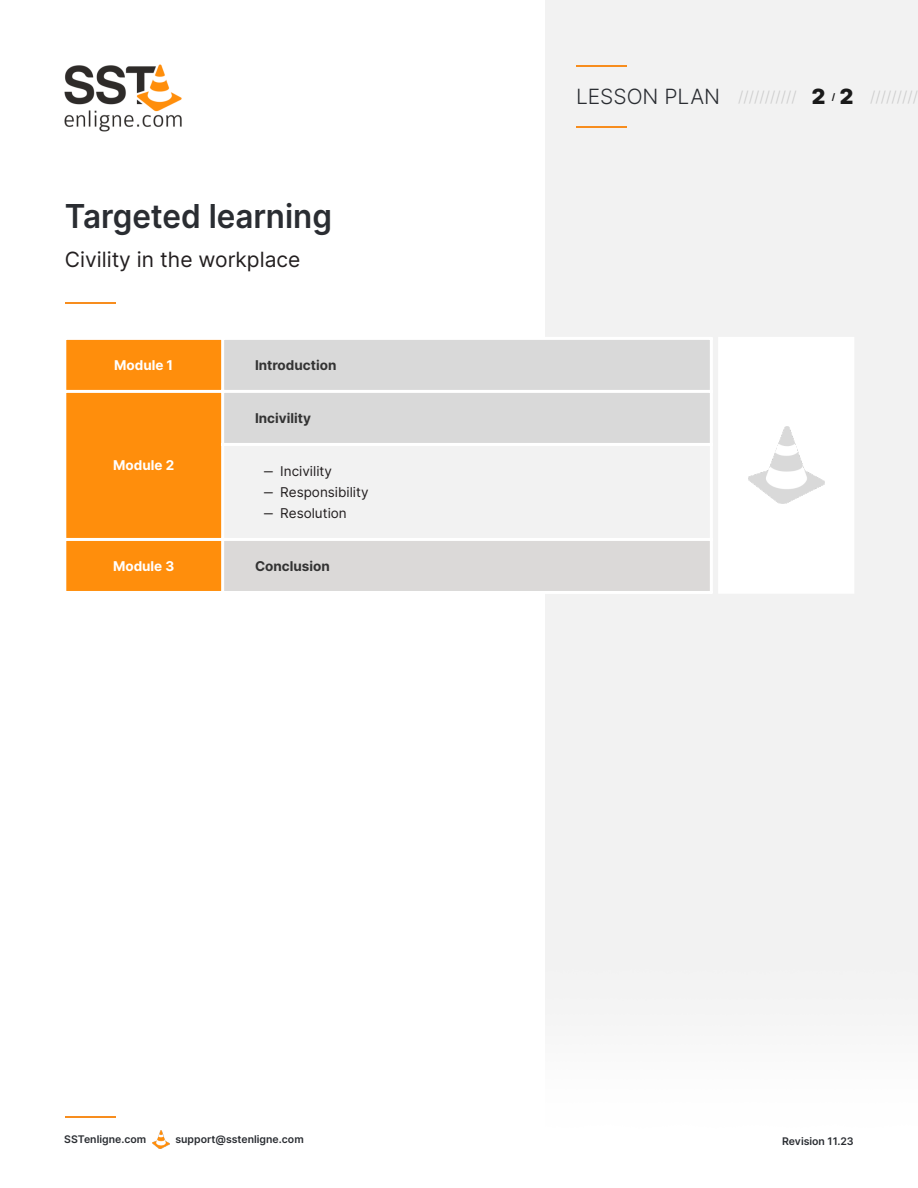
<style>
.page{position:relative;width:918px;height:1188px;background:#fff}
.page>*{position:absolute;margin:0;border:0;box-sizing:border-box;transform-origin:0 0}
.t1{font:600 33px "Inter";color:#2a2d32;scale:.95 1}
.t2{font:21px "Inter";color:#231f20}
.t3{font:300 15px "Inter";color:#ccc}
.t4{font:13.5px/21px "Inter";color:#231f20}
.t5{font:700 13.5px "Inter";color:#333}
.t6{font:700 13.5px "Inter";color:#fff}
.t7{font:600 10.5px "Inter";color:#2a2d32}
.t8{font:700 9px "Inter";color:#1a1a1a}
.s1{font-size:21px;color:#2a2d32}
.s2{font-weight:900;font-size:21px;color:#1a1a1a}
</style>
<div class="page">
<div style="left:545px;top:0;width:373px;height:1016px;background:#f2f2f2"></div>
<img style="left:64px;top:64px;width:118px;height:68px">
<hr style="left:65px;top:1116px;width:50px;height:1px;background:#f78d1e">
<img style="left:152px;top:1131px;width:18px;height:17px">
<hr style="left:576px;top:65px;width:50px;height:1px;background:#f78d1e">
<hr style="left:576px;top:126px;width:50px;height:1px;background:#f78d1e">
<div style="left:718px;top:337px;width:136px;height:257px;background:#fff"></div>
<hr style="left:65px;top:302px;width:50px;height:2px;background:#f78d1e">
<div style="left:65px;top:338px;width:158px;height:254px;background:#ff8e0c"></div>
<div style="left:223px;top:338px;width:488px;height:106px;background:#d9d9d9"></div>
<div style="left:223px;top:444px;width:488px;height:95px;background:#f2f2f2"></div>
<div style="left:223px;top:539px;width:488px;height:53px;background:#dbd9d8"></div>
<hr style="left:63px;top:338px;width:3px;height:254px;background:#fff">
<hr style="left:221px;top:338px;width:3px;height:254px;background:#fff">
<hr style="left:710px;top:338px;width:3px;height:254px;background:#fff">
<hr style="left:65px;top:337px;width:646px;height:3px;background:#fff">
<hr style="left:65px;top:390px;width:646px;height:3px;background:#fff">
<hr style="left:223px;top:443px;width:488px;height:3px;background:#fff">
<hr style="left:65px;top:538px;width:646px;height:3px;background:#fff">
<hr style="left:65px;top:591px;width:646px;height:3px;background:#fff">
<img style="left:748px;top:427px;width:76px;height:77px">
<h1 class="t1" style="left:65px;top:196px;width:283px">Targeted learning</h1>
<h2 class="t2" style="left:65px;top:247px;width:237px">Civility in the workplace</h2>
<p class="t6" style="left:114px;top:357px;width:61px">Module 1</p>
<p class="t5" style="left:255px;top:357px;width:83px">Introduction</p>
<p class="t6" style="left:113px;top:457px;width:62px">Module 2</p>
<p class="t5" style="left:255px;top:410px;width:57px">Incivility</p>
<p class="t4" style="left:264px;top:460px;width:106px">‒ Incivility<br>‒ Responsibility ‒ Resolution</p>
<p class="t6" style="left:113px;top:558px;width:63px">Module 3</p>
<p class="t5" style="left:255px;top:558px;width:76px">Conclusion</p>
<h3 class="t3" style="left:576px;top:88px;width:251px"><span class="s1">LESSON PLAN</span> /////////// <span class="s2">2</span></h3>
<p class="t8" style="left:832px;top:91px;width:5px">/</p>
<h3 class="t3" style="left:840px;top:88px;width:80px"><span class="s2">2</span> /////////</h3>
<p class="t7" style="left:64px;top:1132px;width:83px">SSTenligne.com</p>
<p class="t7" style="left:175px;top:1132px;width:130px">support@sstenligne.com</p>
<p class="t7" style="left:782px;top:1135px;width:73px">Revision 11.23</p>
</div>
